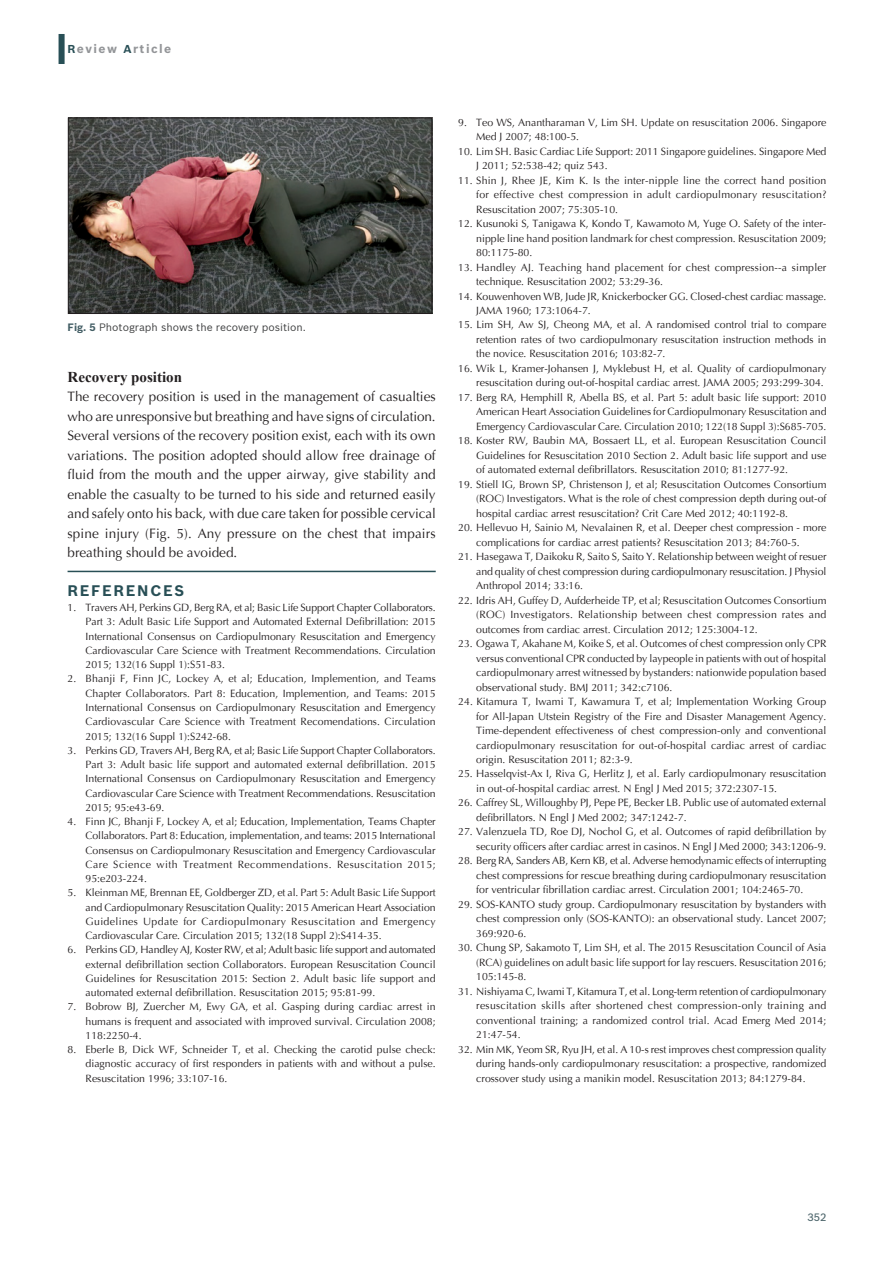
<style>
.page{position:relative;width:894px;height:1263px;background:#fff}
.page>*{position:absolute;margin:0;border:0;box-sizing:border-box;transform-origin:0 0}
.t1{font:700 15px "Times New Roman";color:#231f20}
.t2{font:700 15px "Bosch Sans";letter-spacing:.11em;color:#284f56}
.t3{font:13.5px/19.5px "Optima";letter-spacing:.005em;color:#231f20;text-align:justify}
.t4{font:700 12px "Bosch Sans";letter-spacing:.12em;color:#939598}
.t5{font:10.5px/14.5px "Optima";color:#231f20;text-align:justify}
.t6{font:10.5px/14.5px "Optima";letter-spacing:.02em;color:#231f20}
.t7{font:10.5px "Bosch Sans";color:#414243}
.t8{font:500 10.5px "Bosch Sans";color:#4f676d}
.s1{font-size:11.25px;color:#284f56}
.s2{font-weight:700;color:#425d64}
</style>
<div class="page">
<div style="left:58px;top:34px;width:7px;height:30px;background:#284f56"></div>
<hr style="left:68px;top:570px;width:367px;height:2px;background:#284f56">
<img style="left:70px;top:120px;width:360px;height:192px">
<div style="left:68px;top:118px;width:364px;height:196px;border:1px solid #231f20"></div>
<p class="t4" style="left:68px;top:44px;width:105px"><span class="s1">R</span>eview <span class="s1">A</span>rticle</p>
<p class="t7" style="left:68px;top:323px;width:240px"><span class="s2">Fig. 5</span> Photograph shows the recovery position.</p>
<h1 class="t1" style="left:68px;top:368px;width:116px">Recovery position</h1>
<p class="t3" style="left:68px;top:387px;width:369px">The recovery position is used in the management of casualties who are unresponsive but breathing and have signs of circulation.<br>Several versions of the recovery position exist, each with its own variations. The position adopted should allow free drainage of fluid from the mouth and the upper airway, give stability and enable the casualty to be turned to his side and returned easily and safely onto his back, with due care taken for possible cervical spine injury (Fig. 5). Any pressure on the chest that impairs breathing should be avoided.</p>
<h1 class="t2" style="left:68px;top:585px;width:118px">REFERENCES</h1>
<p class="t5" style="left:85px;top:600px;width:351px;text-indent:-18px">1. Travers AH, Perkins GD, Berg RA, et al; Basic Life Support Chapter Collaborators.<br>Part 3: Adult Basic Life Support and Automated External Defibrillation: 2015<br>International Consensus on Cardiopulmonary Resuscitation and Emergency Cardiovascular Care Science with Treatment Recommendations. Circulation 2015; 132(16 Suppl 1):S51-83.</p>
<p class="t5" style="left:85px;top:672px;width:351px;text-indent:-18px">2. Bhanji F, Finn JC, Lockey A, et al; Education, Implemention, and Teams Chapter Collaborators. Part 8: Education, Implemention, and Teams: 2015<br>International Consensus on Cardiopulmonary Resuscitation and Emergency Cardiovascular Care Science with Treatment Recomendations. Circulation 2015; 132(16 Suppl 1):S242-68.</p>
<p class="t5" style="left:85px;top:743px;width:351px;text-indent:-18px">3. Perkins GD, Travers AH, Berg RA, et al; Basic Life Support Chapter Collaborators.<br>Part 3: Adult basic life support and automated external defibrillation. 2015<br>International Consensus on Cardiopulmonary Resuscitation and Emergency Cardiovascular Care Science with Treatment Recommendations. Resuscitation 2015; 95:e43-69.</p>
<p class="t5" style="left:85px;top:814px;width:351px;text-indent:-18px">4. Finn JC, Bhanji F, Lockey A, et al; Education, Implementation, Teams Chapter Collaborators. Part 8: Education, implementation, and teams: 2015 International Consensus on Cardiopulmonary Resuscitation and Emergency Cardiovascular Care Science with Treatment Recommendations. Resuscitation 2015; 95:e203-224.</p>
<p class="t5" style="left:85px;top:885px;width:351px;text-indent:-18px">5. Kleinman ME, Brennan EE, Goldberger ZD, et al. Part 5: Adult Basic Life Support and Cardiopulmonary Resuscitation Quality: 2015 American Heart Association Guidelines Update for Cardiopulmonary Resuscitation and Emergency Cardiovascular Care. Circulation 2015; 132(18 Suppl 2):S414-35.</p>
<p class="t5" style="left:85px;top:942px;width:351px;text-indent:-18px">6. Perkins GD, Handley AJ, Koster RW, et al; Adult basic life support and automated external defibrillation section Collaborators. European Resuscitation Council Guidelines for Resuscitation 2015: Section 2. Adult basic life support and automated external defibrillation. Resuscitation 2015; 95:81-99.</p>
<p class="t5" style="left:86px;top:999px;width:351px;text-indent:-18px">7. Bobrow BJ, Zuercher M, Ewy GA, et al. Gasping during cardiac arrest in humans is frequent and associated with improved survival. Circulation 2008; 118:2250-4.</p>
<p class="t5" style="left:86px;top:1042px;width:351px;text-indent:-18px">8. Eberle B, Dick WF, Schneider T, et al. Checking the carotid pulse check: diagnostic accuracy of first responders in patients with and without a pulse.<br>Resuscitation 1996; 33:107-16.</p>
<p class="t5" style="left:476px;top:115px;width:351px;text-indent:-18px">9. Teo WS, Anantharaman V, Lim SH. Update on resuscitation 2006. Singapore<br>Med J 2007; 48:100-5.</p>
<p class="t5" style="left:476px;top:144px;width:351px;text-indent:-18px">10. Lim SH. Basic Cardiac Life Support: 2011 Singapore guidelines. Singapore Med<br>J 2011; 52:538-42; quiz 543.</p>
<p class="t5" style="left:476px;top:173px;width:351px;text-indent:-18px">11. Shin J, Rhee JE, Kim K. Is the inter-nipple line the correct hand position for effective chest compression in adult cardiopulmonary resuscitation?<br>Resuscitation 2007; 75:305-10.</p>
<p class="t5" style="left:476px;top:216px;width:351px;text-indent:-18px">12. Kusunoki S, Tanigawa K, Kondo T, Kawamoto M, Yuge O. Safety of the inter&shy;nipple line hand position landmark for chest compression. Resuscitation 2009; 80:1175-80.</p>
<p class="t6" style="left:476px;top:260px;width:351px;text-indent:-18px">13. Handley AJ. Teaching hand placement for chest compression--a simpler technique. Resuscitation 2002; 53:29-36.</p>
<p class="t5" style="left:476px;top:289px;width:351px;text-indent:-18px">14. Kouwenhoven WB, Jude JR, Knickerbocker GG. Closed-chest cardiac massage.<br>JAMA 1960; 173:1064-7.</p>
<p class="t5" style="left:476px;top:318px;width:351px;text-indent:-18px">15. Lim SH, Aw SJ, Cheong MA, et al. A randomised control trial to compare retention rates of two cardiopulmonary resuscitation instruction methods in the novice. Resuscitation 2016; 103:82-7.</p>
<p class="t5" style="left:458px;top:361px;width:369px;text-align:right">16. Wik L, Kramer-Johansen J, Myklebust H, et al. Quality of cardiopulmonary resuscitation during out-of-hospital cardiac arrest. JAMA 2005; 293:299-304.</p>
<p class="t5" style="left:476px;top:390px;width:351px;text-indent:-18px">17. Berg RA, Hemphill R, Abella BS, et al. Part 5: adult basic life support: 2010<br>American Heart Association Guidelines for Cardiopulmonary Resuscitation and Emergency Cardiovascular Care. Circulation 2010; 122(18 Suppl 3):S685-705.</p>
<p class="t5" style="left:476px;top:433px;width:351px;text-indent:-18px">18. Koster RW, Baubin MA, Bossaert LL, et al. European Resuscitation Council Guidelines for Resuscitation 2010 Section 2. Adult basic life support and use of automated external defibrillators. Resuscitation 2010; 81:1277-92.</p>
<p class="t5" style="left:476px;top:477px;width:351px;text-indent:-18px">19. Stiell IG, Brown SP, Christenson J, et al; Resuscitation Outcomes Consortium (ROC) Investigators. What is the role of chest compression depth during out-of hospital cardiac arrest resuscitation? Crit Care Med 2012; 40:1192-8.</p>
<p class="t5" style="left:476px;top:520px;width:351px;text-indent:-18px">20. Hellevuo H, Sainio M, Nevalainen R, et al. Deeper chest compression - more complications for cardiac arrest patients? Resuscitation 2013; 84:760-5.</p>
<p class="t5" style="left:476px;top:549px;width:351px;text-indent:-18px">21. Hasegawa T, Daikoku R, Saito S, Saito Y. Relationship between weight of resuer and quality of chest compression during cardiopulmonary resuscitation. J Physiol Anthropol 2014; 33:16.</p>
<p class="t5" style="left:476px;top:593px;width:351px;text-indent:-18px">22. Idris AH, Guffey D, Aufderheide TP, et al; Resuscitation Outcomes Consortium (ROC) Investigators. Relationship between chest compression rates and outcomes from cardiac arrest. Circulation 2012; 125:3004-12.</p>
<p class="t5" style="left:476px;top:636px;width:351px;text-indent:-18px">23. Ogawa T, Akahane M, Koike S, et al. Outcomes of chest compression only CPR versus conventional CPR conducted by laypeople in patients with out of hospital cardiopulmonary arrest witnessed by bystanders: nationwide population based observational study. BMJ 2011; 342:c7106.</p>
<p class="t5" style="left:476px;top:694px;width:351px;text-indent:-18px">24. Kitamura T, Iwami T, Kawamura T, et al; Implementation Working Group for All-Japan Utstein Registry of the Fire and Disaster Management Agency.<br>Time-dependent effectiveness of chest compression-only and conventional cardiopulmonary resuscitation for out-of-hospital cardiac arrest of cardiac origin. Resuscitation 2011; 82:3-9.</p>
<p class="t5" style="left:476px;top:767px;width:351px;text-indent:-18px">25. Hasselqvist-Ax I, Riva G, Herlitz J, et al. Early cardiopulmonary resuscitation in out-of-hospital cardiac arrest. N Engl J Med 2015; 372:2307-15.</p>
<p class="t5" style="left:476px;top:795px;width:351px;text-indent:-18px">26. Caffrey SL, Willoughby PJ, Pepe PE, Becker LB. Public use of automated external defibrillators. N Engl J Med 2002; 347:1242-7.</p>
<p class="t5" style="left:458px;top:824px;width:369px;text-align:right">27. Valenzuela TD, Roe DJ, Nochol G, et al. Outcomes of rapid defibrillation by security officers after cardiac arrest in casinos. N Engl J Med 2000; 343:1206-9.</p>
<p class="t5" style="left:476px;top:853px;width:351px;text-indent:-18px">28. Berg RA, Sanders AB, Kern KB, et al. Adverse hemodynamic effects of interrupting chest compressions for rescue breathing during cardiopulmonary resuscitation for ventricular fibrillation cardiac arrest. Circulation 2001; 104:2465-70.</p>
<p class="t5" style="left:476px;top:897px;width:351px;text-indent:-18px">29. SOS-KANTO study group. Cardiopulmonary resuscitation by bystanders with chest compression only (SOS-KANTO): an observational study. Lancet 2007; 369:920-6.</p>
<p class="t5" style="left:476px;top:940px;width:351px;text-indent:-18px">30. Chung SP, Sakamoto T, Lim SH, et al. The 2015 Resuscitation Council of Asia (RCA) guidelines on adult basic life support for lay rescuers. Resuscitation 2016; 105:145-8.</p>
<p class="t5" style="left:476px;top:984px;width:351px;text-indent:-18px">31. Nishiyama C, Iwami T, Kitamura T, et al. Long-term retention of cardiopulmonary resuscitation skills after shortened chest compression-only training and conventional training; a randomized control trial. Acad Emerg Med 2014; 21:47-54.</p>
<p class="t5" style="left:476px;top:1042px;width:351px;text-indent:-18px">32. Min MK, Yeom SR, Ryu JH, et al. A 10-s rest improves chest compression quality during hands-only cardiopulmonary resuscitation: a prospective, randomized crossover study using a manikin model. Resuscitation 2013; 84:1279-84.</p>
<p class="t8" style="left:807px;top:1213px;width:20px">352</p>
</div>
